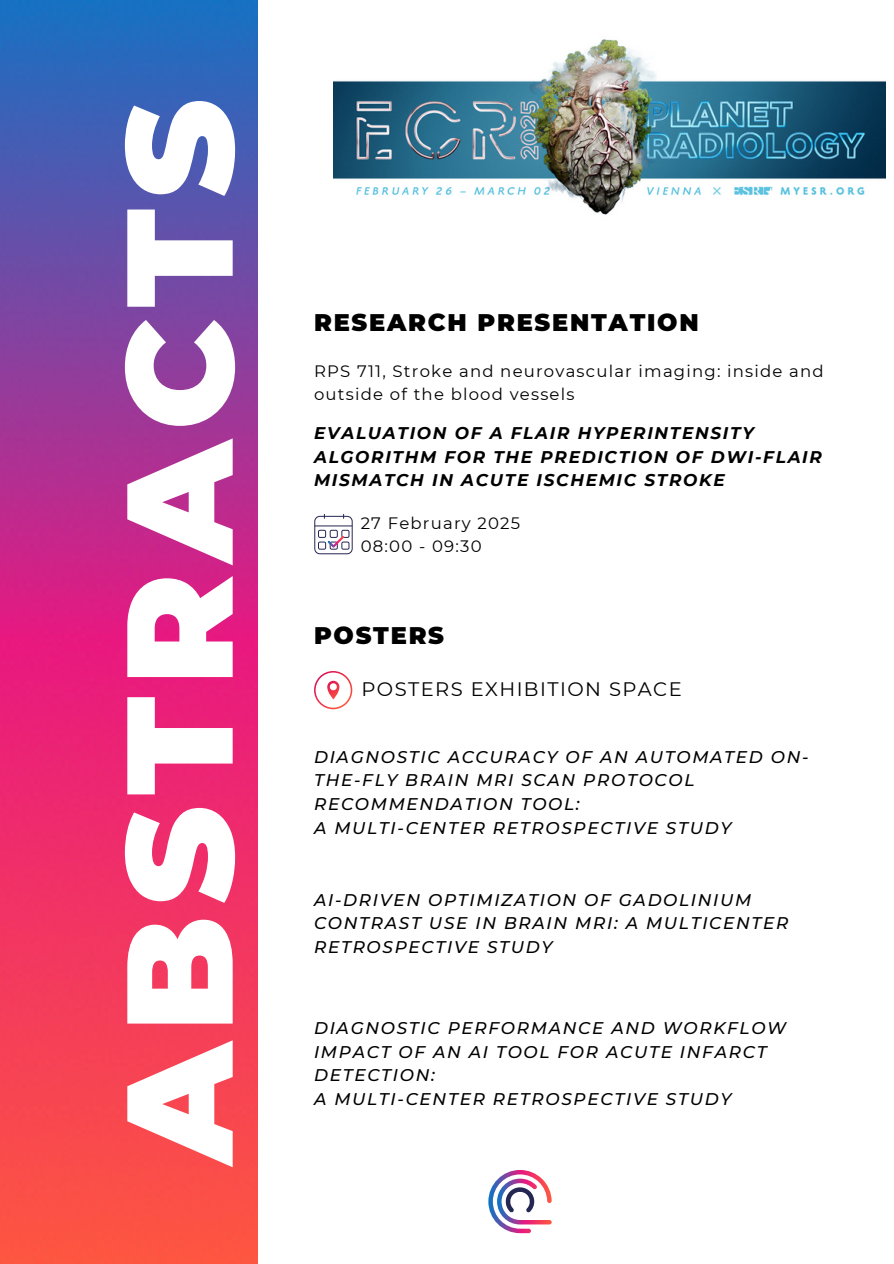
<style>
.page{position:relative;width:894px;height:1264px;background:#fff}
.page>*{position:absolute;margin:0;border:0;box-sizing:border-box;transform-origin:0 0}
.t1{font:900 150.45px "Montserrat";letter-spacing:.075em;color:#fff}
.t2{font:900 24px "Montserrat";letter-spacing:.075em;color:#000}
.t3{font:19.5px "Montserrat";letter-spacing:.075em;color:#000}
.t4{font:italic 500 16.95px/23.7px "Montserrat";letter-spacing:.1em;color:#000}
.t5{font:italic 700 16.95px/23.7px "Montserrat";letter-spacing:.1em;color:#000}
.t6{font:16.5px/22.5px "Montserrat";letter-spacing:.075em;color:#000}
</style>
<div class="page">
<img style="left:0;top:0;width:258px;height:1263px">
<img style="left:333px;top:39px;width:551px;height:176px">
<svg style="left:314px;top:671px;width:38px;height:38px"></svg>
<svg style="left:314px;top:514px;width:38px;height:40px"></svg>
<svg style="left:488px;top:1170px;width:63px;height:63px"></svg>
<p class="t1" style="left:87px;top:1164px;width:1066px;rotate:-90deg">ABSTRACTS</p>
<h4 class="t2" style="left:314px;top:308px;width:386px">RESEARCH PRESENTATION</h4>
<p class="t6" style="left:314px;top:360px;width:511px">RPS 711, Stroke and neurovascular imaging: inside and outside of the blood vessels</p>
<h2 class="t5" style="left:314px;top:421px;width:509px">EVALUATION OF A FLAIR HYPERINTENSITY<br>ALGORITHM FOR THE PREDICTION OF DWI-FLAIR<br>MISMATCH IN ACUTE ISCHEMIC STROKE</h2>
<h2 class="t6" style="left:360px;top:512px;width:161px">27 February 2025</h2>
<p class="t6" style="left:360px;top:534px;width:122px">08:00 - 09:30</p>
<p class="t2" style="left:314px;top:620px;width:131px">POSTERS</p>
<p class="t3" style="left:361px;top:677px;width:322px">POSTERS EXHIBITION SPACE</p>
<p class="t4" style="left:314px;top:744px;width:496px">DIAGNOSTIC ACCURACY OF AN AUTOMATED ON-<br>THE-FLY BRAIN MRI SCAN PROTOCOL<br>RECOMMENDATION TOOL:<br>A MULTI-CENTER RETROSPECTIVE STUDY</p>
<p class="t4" style="left:314px;top:887px;width:476px">AI-DRIVEN OPTIMIZATION OF GADOLINIUM<br>CONTRAST USE IN BRAIN MRI: A MULTICENTER<br>RETROSPECTIVE STUDY</p>
<h1 class="t4" style="left:314px;top:1015px;width:473px">DIAGNOSTIC PERFORMANCE AND WORKFLOW<br>IMPACT OF AN AI TOOL FOR ACUTE INFARCT<br>DETECTION:<br>A MULTI-CENTER RETROSPECTIVE STUDY</h1>
</div>
